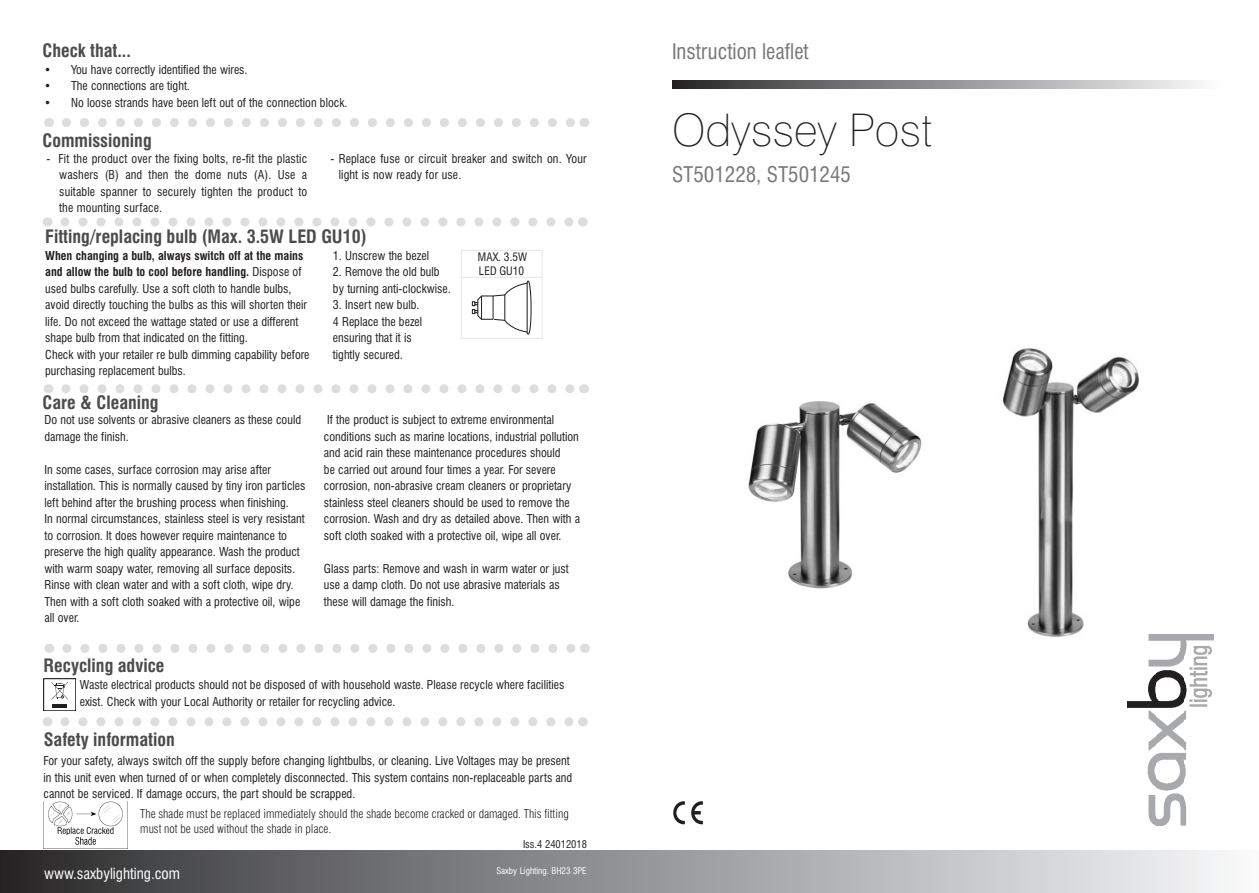
<style>
.page{position:relative;width:1259px;height:893px;background:#fff}
.page>*{position:absolute;margin:0;border:0;box-sizing:border-box;transform-origin:0 0}
.t1{font:100 45px "Swiss 721 BT";color:#231f20}
.t2{font:condensed 21px "Swiss 721 BT";color:#76787b}
.t3{font:700 condensed 18px "Swiss 721 BT";color:#4b4c4d}
.t4{font:condensed 15px "Swiss 721 BT";color:#fff}
.t5{font:condensed 12px/16.5px "Swiss 721 BT";color:#231f20}
.t6{font:300 condensed 12px/14.4px "Swiss 721 BT";color:#231f20}
.t7{font:condensed 11.4px/13.6px "Swiss 721 BT";color:#231f20}
.t8{font:condensed 10.5px "Swiss 721 BT";color:#231f20}
.t9{font:condensed 9px "Swiss 721 BT";color:#fff}
.s1{font-weight:700}
</style>
<div class="page">
<svg style="left:673px;top:801px;width:12px;height:23px"></svg>
<svg style="left:691px;top:801px;width:12px;height:23px"></svg>
<svg style="left:672px;top:80px;width:527px;height:9px;background:#8e8f91"></svg>
<div style="left:0;top:850px;width:1259px;height:43px;background:linear-gradient(to right,#2d2d2f,#f9fbfd)"></div>
<svg style="left:51px;top:682px;width:17px;height:18px"></svg>
<hr style="left:52px;top:704px;width:15px;height:3px;background:#201d1e">
<svg style="left:66px;top:384px;width:508px;height:9px"></svg>
<svg style="left:65px;top:717px;width:508px;height:9px"></svg>
<img style="left:748px;top:401px;width:174px;height:188px">
<img style="left:1003px;top:348px;width:136px;height:289px">
<svg style="left:65px;top:217px;width:508px;height:9px"></svg>
<img style="left:1127px;top:634px;width:87px;height:191px">
<svg style="left:66px;top:118px;width:509px;height:9px"></svg>
<svg style="left:67px;top:644px;width:508px;height:9px"></svg>
<img style="left:48px;top:801px;width:80px;height:47px">
<svg style="left:461px;top:250px;width:81px;height:89px"></svg>
<p class="t3" style="left:43px;top:40px;width:90px">Check that...</p>
<p class="t5" style="left:44px;top:61px;width:205px">• You have correctly identified the wires.</p>
<p class="t5" style="left:44px;top:78px;width:147px">• The connections are tight.</p>
<p class="t5" style="left:44px;top:94px;width:305px">• No loose strands have been left out of the connection block.</p>
<p class="t3" style="left:43px;top:129px;width:111px">Commissioning</p>
<p class="t5" style="left:59px;top:150px;width:249px;text-align:justify;text-indent:-13px">- Fit the product over the fixing bolts, re-fit the plastic washers (B) and then the dome nuts (A). Use a suitable spanner to securely tighten the product to the mounting surface.</p>
<p class="t5" style="left:339px;top:150px;width:249px;text-indent:-8px">- Replace fuse or circuit breaker and switch on. Your light is now ready for use.</p>
<p class="t3" style="left:45px;top:226px;width:323px">Fitting/replacing bulb (Max. 3.5W LED GU10)</p>
<p class="t5" style="left:45px;top:247px;width:263px"><span class="s1">When changing a bulb, always switch off at the mains and allow the bulb to cool before handling.</span> Dispose of used bulbs carefully. Use a soft cloth to handle bulbs, avoid directly touching the bulbs as this will shorten their life. Do not exceed the wattage stated or use a different shape bulb from that indicated on the fitting.</p>
<p class="t5" style="left:45px;top:346px;width:266px">Check with your retailer re bulb dimming capability before purchasing replacement bulbs.</p>
<p class="t3" style="left:43px;top:392px;width:118px">Care &amp; Cleaning</p>
<p class="t5" style="left:333px;top:247px;width:98px">1. Unscrew the bezel</p>
<p class="t5" style="left:333px;top:264px;width:119px">2. Remove the old bulb by turning anti-clockwise.</p>
<p class="t5" style="left:333px;top:297px;width:88px">3. Insert new bulb.</p>
<p class="t5" style="left:333px;top:313px;width:91px">4 Replace the bezel</p>
<p class="t5" style="left:333px;top:330px;width:80px">ensuring that it is</p>
<p class="t5" style="left:333px;top:346px;width:71px">tightly secured.</p>
<p class="t7" style="left:478px;top:250px;width:51px">MAX. 3.5W<br>LED GU10</p>
<p class="t5" style="left:44px;top:411px;width:258px">Do not use solvents or abrasive cleaners as these could damage the finish.</p>
<p class="t5" style="left:44px;top:461px;width:262px">In some cases, surface corrosion may arise after installation. This is normally caused by tiny iron particles left behind after the brushing process when finishing.</p>
<p class="t5" style="left:44px;top:510px;width:262px">In normal circumstances, stainless steel is very resistant to corrosion. It does however require maintenance to preserve the high quality appearance. Wash the product with warm soapy water, removing all surface deposits.<br>Rinse with clean water and with a soft cloth, wipe dry.</p>
<p class="t5" style="left:44px;top:593px;width:257px">Then with a soft cloth soaked with a protective oil, wipe all over.</p>
<p class="t3" style="left:44px;top:654px;width:122px">Recycling advice</p>
<p class="t5" style="left:324px;top:411px;width:257px">If the product is subject to extreme environmental conditions such as marine locations, industrial pollution and acid rain these maintenance procedures should<br>be carried out around four times a year. For severe corrosion, non-abrasive cream cleaners or proprietary stainless steel cleaners should be used to remove the corrosion. Wash and dry as detailed above. Then with a soft cloth soaked with a protective oil, wipe all over.</p>
<p class="t5" style="left:324px;top:560px;width:246px">Glass parts: Remove and wash in warm water or just use a damp cloth. Do not use abrasive materials as these will damage the finish.</p>
<p class="t5" style="left:80px;top:677px;width:486px">Waste electrical products should not be disposed of with household waste. Please recycle where facilities exist. Check with your Local Authority or retailer for recycling advice.</p>
<p class="t3" style="left:44px;top:728px;width:133px">Safety information</p>
<p class="t5" style="left:44px;top:752px;width:530px">For your safety, always switch off the supply before changing lightbulbs, or cleaning. Live Voltages may be present in this unit even when turned of or when completely disconnected. This system contains non-replaceable parts and cannot be serviced. If damage occurs, the part should be scrapped.</p>
<p class="t6" style="left:140px;top:807px;width:430px">The shade must be replaced immediately should the shade become cracked or damaged. This fitting must not be used without the shade in place.</p>
<p class="t4" style="left:44px;top:864px;width:138px">www.saxbylighting.com</p>
<p class="t8" style="left:523px;top:838px;width:65px">Iss.4 24012018</p>
<p class="t9" style="left:496px;top:865px;width:92px">Saxby Lighting. BH23 3PE</p>
<p class="t2" style="left:672px;top:39px;width:138px">Instruction leaflet</p>
<p class="t1" style="left:672px;top:103px;width:261px">Odyssey Post</p>
<p class="t2" style="left:672px;top:162px;width:180px">ST501228, ST501245</p>
</div>
